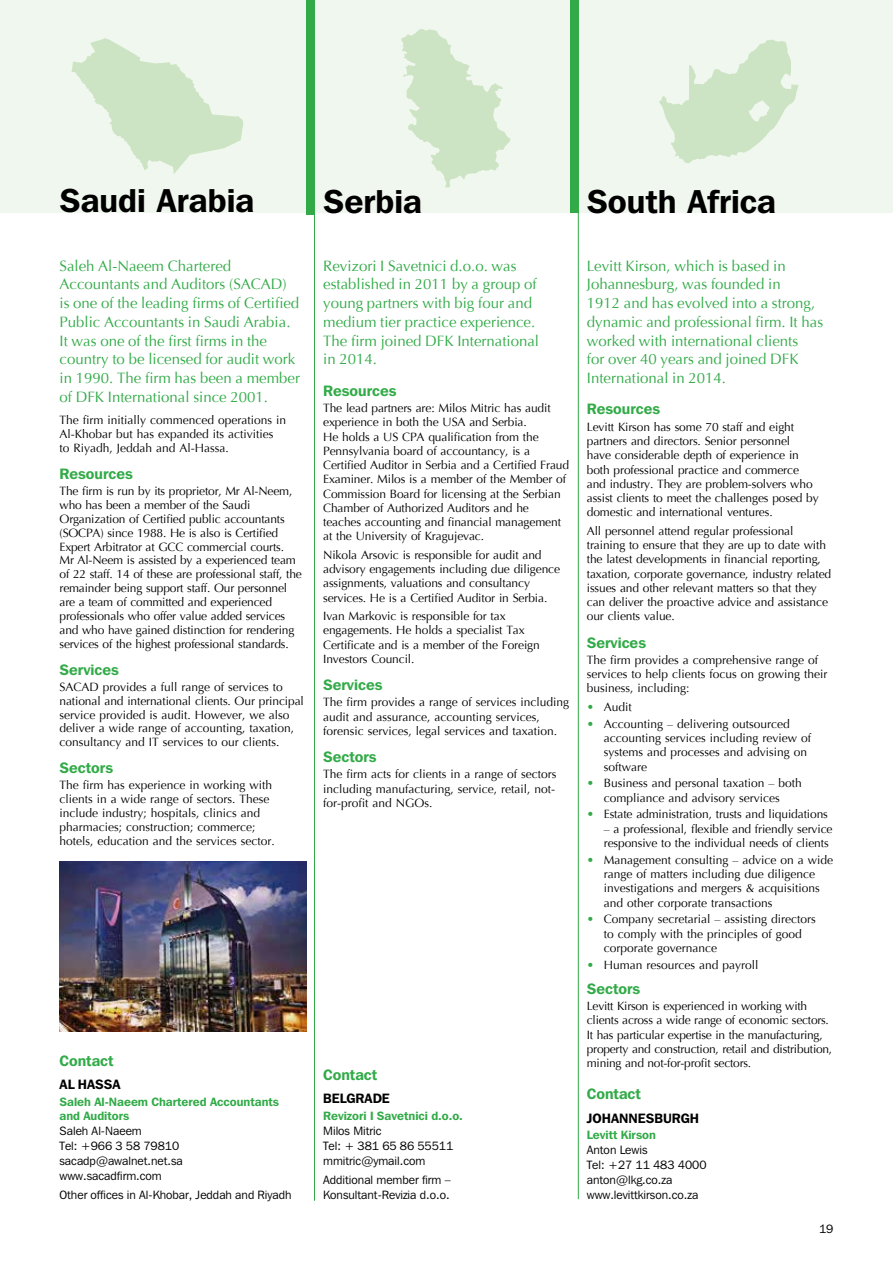
<style>
.page{position:relative;width:893px;height:1263px;background:#fff}
.page>*{position:absolute;margin:0;border:0;box-sizing:border-box;transform-origin:0 0}
.t1{font:600 33px "Franklin Gothic IT Cby BT";color:#000}
.t2{font:15px/18.8px "Optima";color:#31aa47}
.t3{font:600 15px "Franklin Gothic IT Cby BT";color:#31aa47}
.t4{font:600 13.5px "Franklin Gothic IT Cby BT";color:#000}
.t5{font:12px/14.2px "Optima";letter-spacing:-.01em;color:#000}
.t6{font:12px/15px "Franklin Gothic IT Cby BT";color:#000}
.t7{font:600 12px/14.4px "Franklin Gothic IT Cby BT";color:#31aa47}
.s1{color:#31aa47}
</style>
<div class="page">
<div style="left:0;top:0;width:893px;height:213px;background:#f0f7ee"></div>
<svg style="left:71px;top:38px;width:172px;height:136px"></svg>
<hr style="left:314px;top:0;width:1px;height:1201px;background:#31aa47">
<div style="left:306px;top:0;width:9px;height:214px;background:#31aa47"></div>
<img style="left:60px;top:861px;width:246px;height:170px">
<svg style="left:401px;top:29px;width:109px;height:159px"></svg>
<hr style="left:578px;top:0;width:1px;height:1199px;background:#31aa47">
<div style="left:570px;top:0;width:8px;height:213px;background:#31aa47"></div>
<svg style="left:659px;top:40px;width:140px;height:123px"></svg>
<h1 class="t1" style="left:60px;top:180px;width:196px">Saudi Arabia</h1>
<h1 class="t1" style="left:323px;top:180px;width:100px">Serbia</h1>
<h1 class="t1" style="left:587px;top:180px;width:191px">South Africa</h1>
<p class="t2" style="left:60px;top:256px;width:242px">Saleh Al-Naeem Chartered Accountants and Auditors (SACAD) is one of the leading firms of Certified Public Accountants in Saudi Arabia.<br>It was one of the first firms in the country to be licensed for audit work in 1990. The firm has been a member of DFK International since 2001.</p>
<p class="t5" style="left:60px;top:413px;width:228px;line-height:13.8px">The firm initially commenced operations in<br>Al-Khobar but has expanded its activities to Riyadh, Jeddah and Al-Hassa.</p>
<p class="t3" style="left:60px;top:464px;width:75px">Resources</p>
<p class="t5" style="left:60px;top:484px;width:244px;line-height:13.8px">The firm is run by its proprietor, Mr Al-Neem, who has been a member of the Saudi Organization of Certified public accountants (SOCPA) since 1988. He is also is Certified Expert Arbitrator at GCC commercial courts.<br>Mr Al-Neem is assisted by a experienced team of 22 staff. 14 of these are professional staff, the remainder being support staff. Our personnel are a team of committed and experienced professionals who offer value added services and who have gained distinction for rendering services of the highest professional standards.</p>
<p class="t3" style="left:60px;top:660px;width:61px">Services</p>
<p class="t5" style="left:60px;top:680px;width:246px;line-height:13.8px">SACAD provides a full range of services to national and international clients. Our principal service provided is audit. However, we also deliver a wide range of accounting, taxation, consultancy and IT services to our clients.</p>
<p class="t3" style="left:60px;top:759px;width:55px">Sectors</p>
<p class="t5" style="left:60px;top:779px;width:217px;line-height:13.8px">The firm has experience in working with clients in a wide range of sectors. These include industry; hospitals, clinics and pharmacies; construction; commerce; hotels, education and the services sector.</p>
<p class="t3" style="left:60px;top:1051px;width:56px">Contact</p>
<p class="t4" style="left:60px;top:1076px;width:63px">AL HASSA</p>
<p class="t7" style="left:60px;top:1094px;width:221px">Saleh Al-Naeem Chartered Accountants and Auditors</p>
<p class="t6" style="left:60px;top:1123px;width:125px">Saleh Al-Naeem<br>Tel: +966 3 58 79810 sacadp@awalnet.net.sa www.sacadfirm.com</p>
<p class="t6" style="left:60px;top:1187px;width:234px">Other offices in Al-Khobar, Jeddah and Riyadh</p>
<p class="t2" style="left:323px;top:256px;width:217px">Revizori I Savetnici d.o.o. was established in 2011 by a group of young partners with big four and medium tier practice experience.<br>The firm joined DFK International in 2014.</p>
<p class="t3" style="left:323px;top:381px;width:75px">Resources</p>
<p class="t5" style="left:323px;top:401px;width:247px">The lead partners are: Milos Mitric has audit experience in both the USA and Serbia.<br>He holds a US CPA qualification from the Pennsylvania board of accountancy, is a Certified Auditor in Serbia and a Certified Fraud Examiner. Milos is a member of the Member of Commission Board for licensing at the Serbian Chamber of Authorized Auditors and he teaches accounting and financial management at the University of Kragujevac.</p>
<p class="t5" style="left:323px;top:548px;width:238px">Nikola Arsovic is responsible for audit and advisory engagements including due diligence assignments, valuations and consultancy services. He is a Certified Auditor in Serbia.</p>
<p class="t5" style="left:323px;top:609px;width:218px">Ivan Markovic is responsible for tax engagements. He holds a specialist Tax Certificate and is a member of the Foreign Investors Council.</p>
<p class="t3" style="left:323px;top:675px;width:61px">Services</p>
<p class="t5" style="left:323px;top:695px;width:248px">The firm provides a range of services including audit and assurance, accounting services, forensic services, legal services and taxation.</p>
<p class="t3" style="left:323px;top:747px;width:55px">Sectors</p>
<p class="t5" style="left:323px;top:767px;width:235px;text-align:justify">The firm acts for clients in a range of sectors including manufacturing, service, retail, not&shy;for-profit and NGOs.</p>
<p class="t3" style="left:323px;top:1065px;width:56px">Contact</p>
<p class="t4" style="left:323px;top:1090px;width:68px">BELGRADE</p>
<p class="t7" style="left:323px;top:1108px;width:141px">Revizori I Savetnici d.o.o.</p>
<p class="t6" style="left:323px;top:1123px;width:132px">Milos Mitric<br>Tel: + 381 65 86 55511 mmitric@ymail.com</p>
<p class="t6" style="left:323px;top:1172px;width:129px">Additional member firm –<br>Konsultant-Revizia d.o.o.</p>
<p class="t2" style="left:587px;top:256px;width:238px">Levitt Kirson, which is based in<br>Johannesburg, was founded in<br>1912 and has evolved into a strong, dynamic and professional firm. It has worked with international clients<br>for over 40 years and joined DFK<br>International in 2014.</p>
<p class="t3" style="left:587px;top:400px;width:75px">Resources</p>
<p class="t5" style="left:587px;top:420px;width:234px">Levitt Kirson has some 70 staff and eight partners and directors. Senior personnel<br>have considerable depth of experience in both professional practice and commerce and industry. They are problem-solvers who assist clients to meet the challenges posed by domestic and international ventures.</p>
<p class="t5" style="left:587px;top:524px;width:246px">All personnel attend regular professional training to ensure that they are up to date with the latest developments in financial reporting, taxation, corporate governance, industry related issues and other relevant matters so that they can deliver the proactive advice and assistance our clients value.</p>
<p class="t3" style="left:587px;top:633px;width:61px">Services</p>
<p class="t5" style="left:587px;top:653px;width:242px">The firm provides a comprehensive range of services to help clients focus on growing their business, including:</p>
<p class="t5" style="left:587px;top:700px;width:47px"><span class="s1">•</span> Audit</p>
<p class="t5" style="left:604px;top:716px;width:209px;text-indent:-17px"><span class="s1">•</span> Accounting – delivering outsourced accounting services including review of systems and processes and advising on software</p>
<p class="t5" style="left:587px;top:776px;width:217px;text-align:center"><span class="s1">•</span> Business and personal taxation – both compliance and advisory services</p>
<p class="t5" style="left:587px;top:807px;width:243px"><span class="s1">•</span> Estate administration, trusts and liquidations</p>
<p class="t5" style="left:604px;top:821px;width:230px">– a professional, flexible and friendly service responsive to the individual needs of clients</p>
<p class="t5" style="left:604px;top:852px;width:231px;text-indent:-17px"><span class="s1">•</span> Management consulting – advice on a wide range of matters including due diligence investigations and mergers &amp; acquisitions and other corporate transactions</p>
<p class="t5" style="left:604px;top:912px;width:214px;text-indent:-17px"><span class="s1">•</span> Company secretarial – assisting directors to comply with the principles of good corporate governance</p>
<p class="t5" style="left:587px;top:957px;width:173px"><span class="s1">•</span> Human resources and payroll</p>
<p class="t3" style="left:587px;top:979px;width:55px">Sectors</p>
<p class="t5" style="left:587px;top:999px;width:247px">Levitt Kirson is experienced in working with clients across a wide range of economic sectors.<br>It has particular expertise in the manufacturing, property and construction, retail and distribution, mining and not-for-profit sectors.</p>
<p class="t3" style="left:587px;top:1084px;width:56px">Contact</p>
<p class="t4" style="left:587px;top:1109px;width:114px">JOHANNESBURGH</p>
<p class="t7" style="left:587px;top:1127px;width:71px">Levitt Kirson</p>
<p class="t6" style="left:587px;top:1142px;width:121px">Anton Lewis<br>Tel: +27 11 483 4000 anton@lkg.co.za www.levittkirson.co.za</p>
<p class="t6" style="left:819px;top:1221px;width:16px">19</p>
</div>
